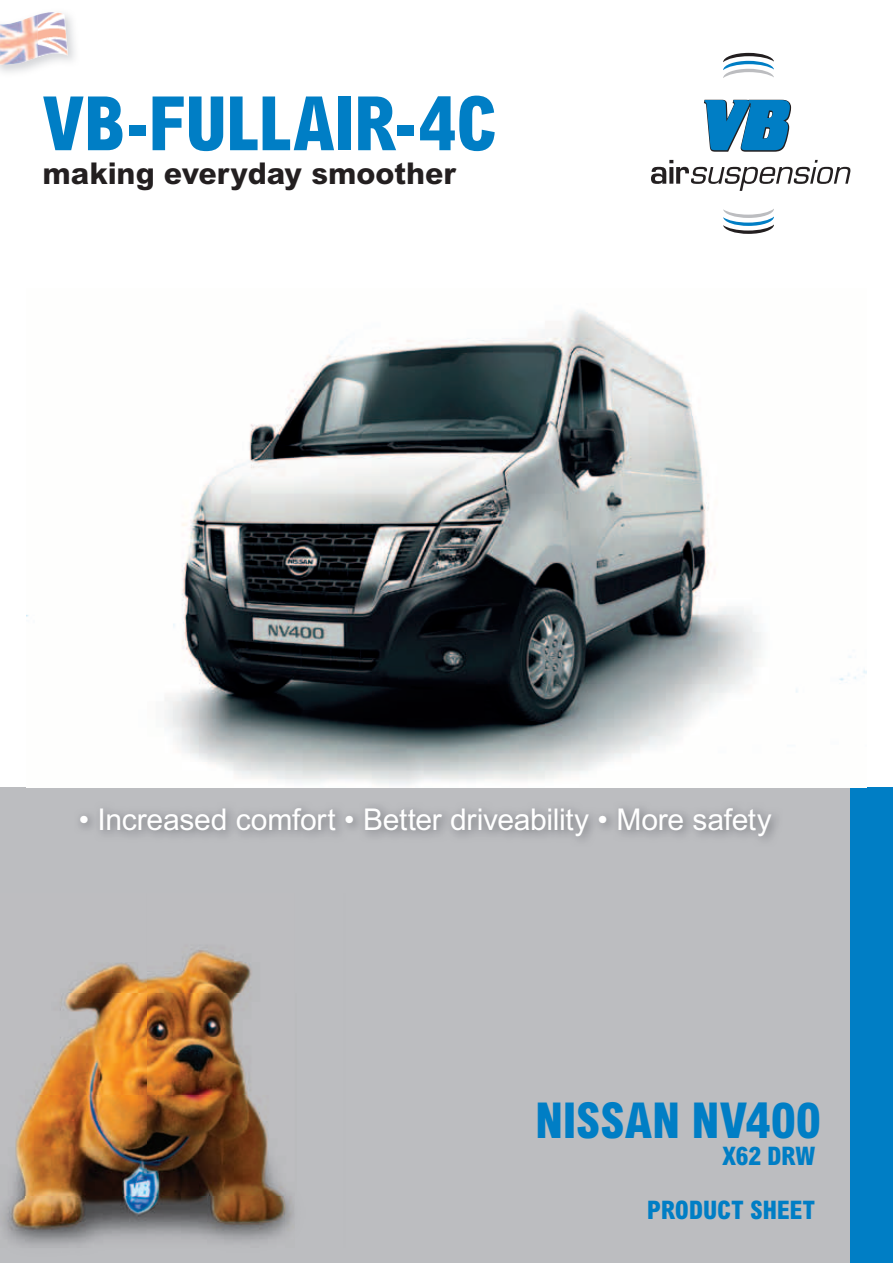
<style>
.page{position:relative;width:893px;height:1263px;background:#fff}
.page>*{position:absolute;margin:0;border:0;box-sizing:border-box;transform-origin:0 0}
.t1{font:800 condensed 75px "Arial MT Std";letter-spacing:-.005em;color:#007ec5}
.t2{font:800 condensed 49.5px "Arial MT Std";letter-spacing:-.005em;color:#007ec5}
.t3{font:30px "Arial MT Std";letter-spacing:-.01em;color:#fff}
.t4{font:800 30px "Arial MT Std";color:#231f20}
.t5{font:800 condensed 25.5px "Arial MT Std";letter-spacing:-.005em;color:#007ec5}
</style>
<div class="page">
<div style="left:0;top:787px;width:893px;height:476px;background:#bcbdc0"></div>
<div style="left:850px;top:787px;width:43px;height:476px;background:#007ec5"></div>
<img style="left:1px;top:950px;width:293px;height:297px">
<svg style="left:723px;top:53px;width:51px;height:25px"></svg>
<svg style="left:723px;top:209px;width:51px;height:25px"></svg>
<svg style="left:651px;top:160px;width:200px;height:31px"></svg>
<svg style="left:704px;top:100px;width:87px;height:52px;background:#2e8cc1"></svg>
<img style="left:27px;top:310px;width:839px;height:475px">
<img style="left:0;top:14px;width:75px;height:59px">
<img style="left:38px;top:40px;width:29px;height:10px">
<img style="left:0;top:18px;width:38px;height:47px">
<img style="left:38px;top:12px;width:28px;height:33px">
<h1 class="t1" style="left:43px;top:78px;width:457px">VB-FULLAIR-4C</h1>
<p class="t4" style="left:43px;top:155px;width:415px">making everyday smoother</p>
<p class="t3" style="left:79px;top:802px;width:694px">• Increased comfort • Better driveability • More safety</p>
<h2 class="t2" style="left:535px;top:1090px;width:287px">NISSAN NV400</h2>
<p class="t5" style="left:722px;top:1140px;width:95px">X62 DRW</p>
<p class="t5" style="left:647px;top:1194px;width:170px">PRODUCT SHEET</p>
</div>
